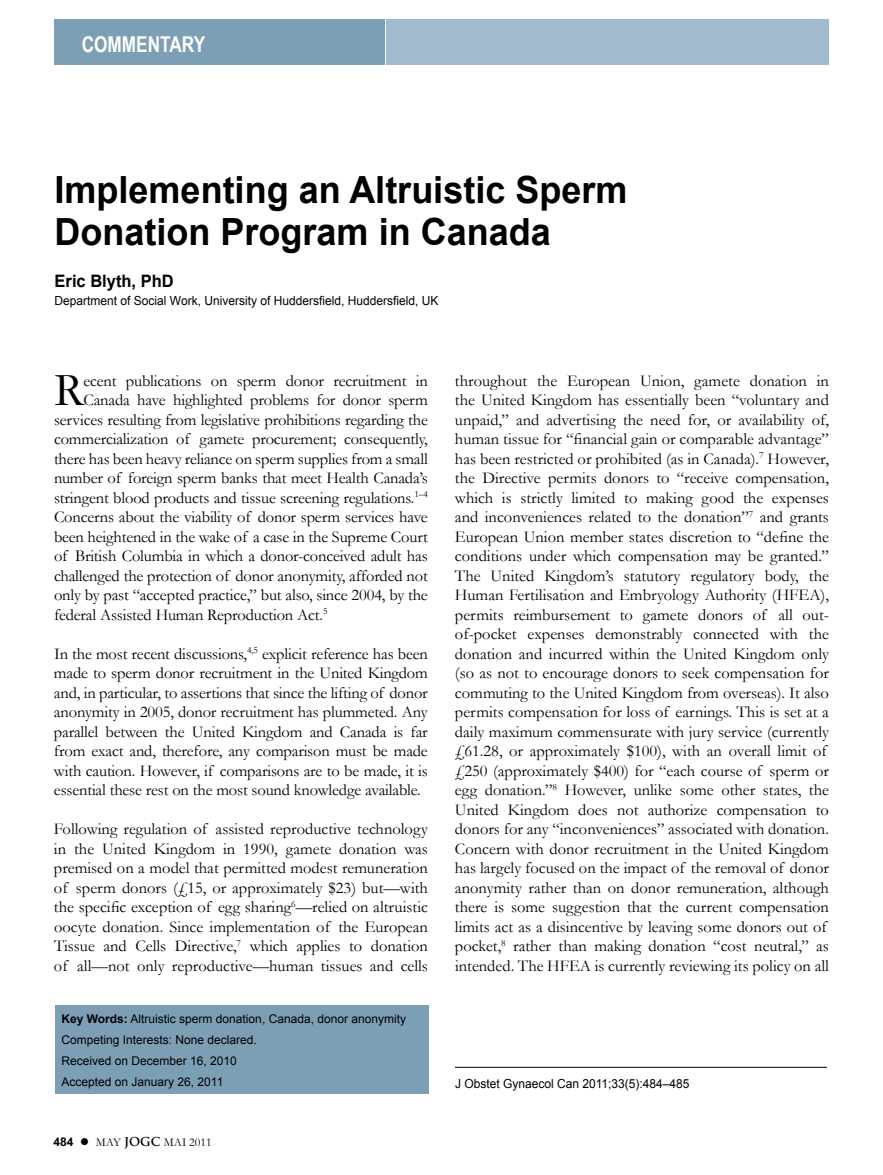
<style>
.page{position:relative;width:883px;height:1175px;background:#fff}
.page>*{position:absolute;margin:0;border:0;box-sizing:border-box;transform-origin:0 0}
.t1{font:47.7px "Garamond";color:#000}
.t2{font:700 37.5px/42px "Arial";color:#000;scale:.96 1}
.t3{font:700 21.9px "Arial Narrow";color:#fff;scale:.96 1}
.t4{font:700 17.1px "Arial";color:#000;scale:.96 1}
.t5{font:16.5px/19.5px "Garamond";color:#000;text-align:justify}
.t6{font:12.45px "Arial";color:#000;scale:.96 1}
.t7{font:12px/21px "Arial";color:#000}
.t8{font:12px "Garamond";color:#000}
.s1{font-weight:700}
.s2{font-family:"Arial";font-weight:700}
.s3{font-family:"Trajan Pro";font-weight:700}
</style>
<div class="page">
<div style="left:54px;top:19px;width:330px;height:46px;background:#7d9fb6"></div>
<div style="left:386px;top:19px;width:443px;height:46px;background:#a2bacd"></div>
<div style="left:55px;top:1005px;width:374px;height:89px;background:#7d9fb6"></div>
<hr style="left:455px;top:1066px;width:372px;height:1px;background:#000">
<h3 class="t3" style="left:82px;top:28px;width:27px">COMMENTAR</h3>
<h3 class="t3" style="left:194px;top:28px;width:13px">Y</h3>
<h2 class="t2" style="left:55px;top:170px;width:598px">Implementing an Altruistic Sperm<br>Donation Program in Canada</h2>
<p class="t4" style="left:55px;top:269px;width:126px">Eric Blyth, PhD</p>
<p class="t6" style="left:55px;top:292px;width:401px">Department of Social Work, University of Huddersfield, Huddersfield, UK</p>
<h1 class="t1" style="left:54px;top:358px;width:31px">R</h1>
<p class="t5" style="left:83px;top:370px;width:346px">ecent publications on sperm donor recruitment in</p>
<p class="t5" style="left:83px;top:390px;width:346px">Canada have highlighted problems for donor sperm</p>
<p class="t5" style="left:54px;top:409px;width:375px">services resulting from legislative prohibitions regarding the</p>
<p class="t5" style="left:54px;top:429px;width:375px">commercialization of gamete procurement; consequently,</p>
<p class="t5" style="left:54px;top:448px;width:375px">there has been heavy reliance on sperm supplies from a small</p>
<p class="t5" style="left:54px;top:468px;width:375px">number of foreign sperm banks that meet Health Canada’s</p>
<p class="t5" style="left:54px;top:487px;width:375px">stringent blood products and tissue screening regulations.<sup>1–4</sup></p>
<p class="t5" style="left:54px;top:507px;width:375px">Concerns about the viability of donor sperm services have</p>
<p class="t5" style="left:54px;top:526px;width:375px">been heightened in the wake of a case in the Supreme Court</p>
<p class="t5" style="left:54px;top:546px;width:375px">of British Columbia in which a donor-conceived adult has</p>
<p class="t5" style="left:54px;top:565px;width:375px">challenged the protection of donor anonymity, afforded not</p>
<p class="t5" style="left:54px;top:585px;width:375px">only by past “accepted practice,” but also, since 2004, by the</p>
<p class="t5" style="left:54px;top:604px;width:275px">federal Assisted Human Reproduction Act.<sup>5</sup></p>
<p class="t5" style="left:54px;top:643px;width:375px">In the most recent discussions,<sup>4,5</sup> explicit reference has been made to sperm donor recruitment in the United Kingdom and, in particular, to assertions that since the lifting of donor anonymity in 2005, donor recruitment has plummeted. Any parallel between the United Kingdom and Canada is far from exact and, therefore, any comparison must be made with caution. However, if comparisons are to be made, it is essential these rest on the most sound knowledge available.</p>
<p class="t5" style="left:54px;top:819px;width:375px">Following regulation of assisted reproductive technology in the United Kingdom in 1990, gamete donation was premised on a model that permitted modest remuneration of sperm donors (£15, or approximately $23) but—with the specific exception of egg sharing<sup>6</sup>—relied on altruistic oocyte donation. Since implementation of the European Tissue and Cells Directive,<sup>7</sup> which applies to donation of all—not only reproductive—human tissues and cells</p>
<p class="t7" style="left:61px;top:1007px;width:346px"><span class="s1">Key Words:</span> Altruistic sperm donation, Canada, donor anonymity Competing Interests: None declared.<br>Received on December 16, 2010<br>Accepted on January 26, 2011</p>
<p class="t8" style="left:53px;top:1134px;width:160px"><span class="s2">484</span> ● MAY <span class="s3">JOGC</span> MAI 2011</p>
<p class="t5" style="left:455px;top:370px;width:375px;text-align:left">throughout the European Union, gamete donation in the United Kingdom has essentially been “voluntary and unpaid,” and advertising the need for, or availability of, human tissue for “financial gain or comparable advantage” has been restricted or prohibited (as in Canada).<sup>7</sup> However, the Directive permits donors to “receive compensation, which is strictly limited to making good the expenses and inconveniences related to the donation”<sup>7</sup> and grants European Union member states discretion to “define the conditions under which compensation may be granted.” The United Kingdom’s statutory regulatory body, the Human Fertilisation and Embryology Authority (HFEA), permits reimbursement to gamete donors of all out&shy;of-pocket expenses demonstrably connected with the donation and incurred within the United Kingdom only (so as not to encourage donors to seek compensation for commuting to the United Kingdom from overseas). It also permits compensation for loss of earnings. This is set at a daily maximum commensurate with jury service (currently £61.28, or approximately $100), with an overall limit of £250 (approximately $400) for “each course of sperm or egg donation.”<sup>8</sup> However, unlike some other states, the United Kingdom does not authorize compensation to donors for any “inconveniences” associated with donation.<br>Concern with donor recruitment in the United Kingdom has largely focused on the impact of the removal of donor anonymity rather than on donor remuneration, although there is some suggestion that the current compensation limits act as a disincentive by leaving some donors out of pocket,<sup>8</sup> rather than making donation “cost neutral,” as intended. The HFEA is currently reviewing its policy on all</p>
<p class="t6" style="left:455px;top:1075px;width:246px">J Obstet Gynaecol Can 2011;33(5):484–485</p>
</div>
